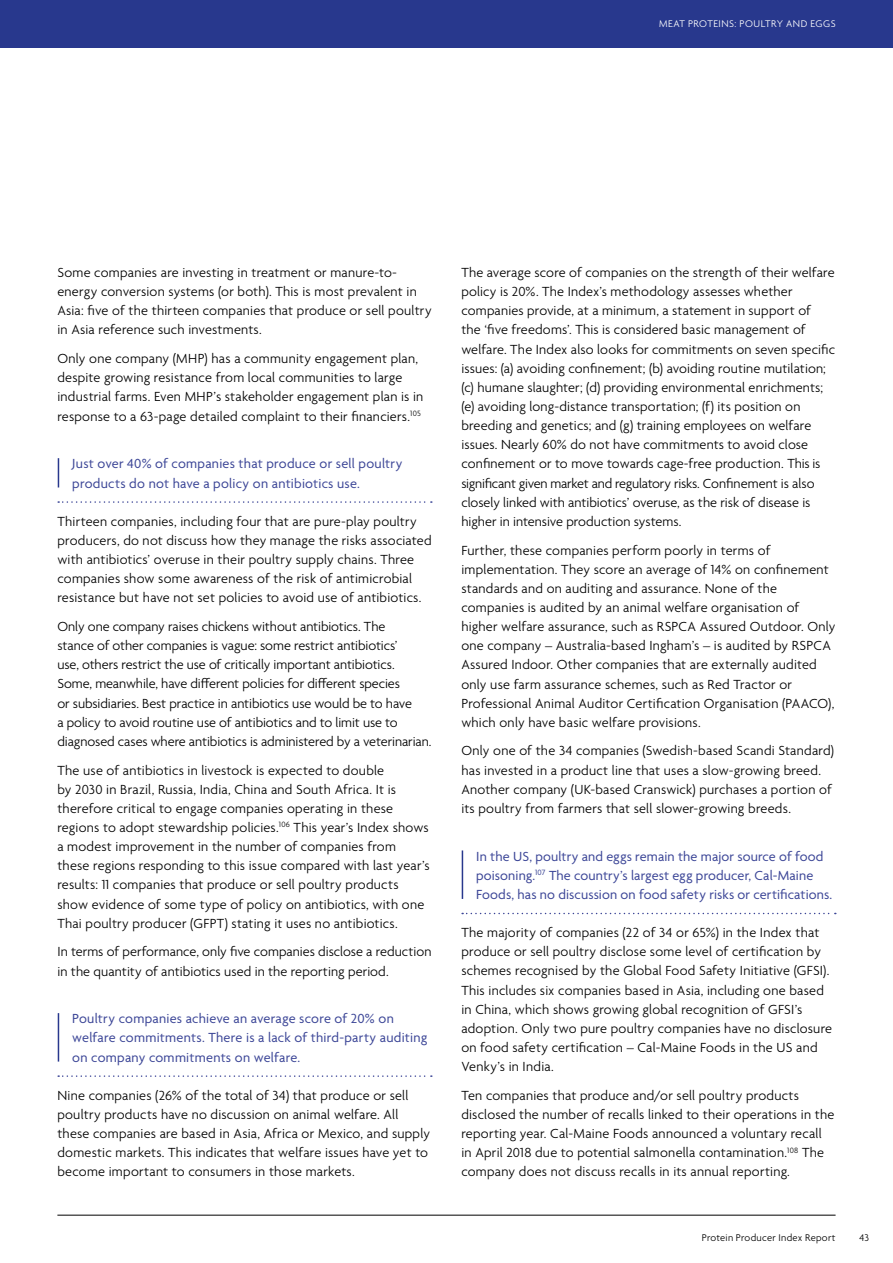
<style>
.page{position:relative;width:893px;height:1263px;background:#fff}
.page>*{position:absolute;margin:0;border:0;box-sizing:border-box;transform-origin:0 0}
.body{font:300 14.25px/19.2px "Agenda";letter-spacing:.015em;color:#000}
.body-2{font:300 14.25px/19.2px "Agenda";letter-spacing:-.005em;color:#000}
.discussion_points{font:14.25px/19.2px "Agenda";letter-spacing:.01em;color:#3c4697}
.t1{font:300 10.5px "Agenda";letter-spacing:.025em;color:#000}
.body-3{font:300 10.5px "Agenda";letter-spacing:.045em;color:#fff}
</style>
<div class="page">
<hr style="left:57px;top:1215px;width:779px;height:1px;background:#000">
<svg style="left:58px;top:458px;width:1px;height:29px"></svg>
<svg style="left:58px;top:501px;width:374px;height:2px"></svg>
<hr style="left:58px;top:1013px;width:1px;height:48px;background:#28388d">
<svg style="left:58px;top:1075px;width:374px;height:2px"></svg>
<div style="left:0;top:0;width:893px;height:48px;background:#28388d"></div>
<hr style="left:462px;top:850px;width:1px;height:49px;background:#28388d">
<svg style="left:462px;top:913px;width:374px;height:1px"></svg>
<p class="body-3" style="left:659px;top:18px;width:178px">MEAT PROTEINS: POULTRY AND EGGS</p>
<p class="body" style="left:57px;top:264px;width:376px">Some companies are investing in treatment or manure-to&shy;energy conversion systems (or both). This is most prevalent in Asia: five of the thirteen companies that produce or sell poultry in Asia reference such investments.</p>
<p class="body" style="left:57px;top:350px;width:367px">Only one company (MHP) has a community engagement plan, despite growing resistance from local communities to large industrial farms. Even MHP’s stakeholder engagement plan is in response to a 63-page detailed complaint to their financiers.<sup>105</sup></p>
<p class="discussion_points" style="left:72px;top:455px;width:332px">Just over 40% of companies that produce or sell poultry products do not have a policy on antibiotics use.</p>
<p class="body" style="left:57px;top:512px;width:376px">Thirteen companies, including four that are pure-play poultry producers, do not discuss how they manage the risks associated with antibiotics’ overuse in their poultry supply chains. Three companies show some awareness of the risk of antimicrobial resistance but have not set policies to avoid use of antibiotics.</p>
<p class="body-2" style="left:57px;top:618px;width:376px">Only one company raises chickens without antibiotics. The<br>stance of other companies is vague: some restrict antibiotics’<br>use, others restrict the use of critically important antibiotics.<br>Some, meanwhile, have different policies for different species<br>or subsidiaries. Best practice in antibiotics use would be to have<br>a policy to avoid routine use of antibiotics and to limit use to diagnosed cases where antibiotics is administered by a veterinarian.</p>
<p class="body" style="left:57px;top:761px;width:374px">The use of antibiotics in livestock is expected to double<br>by 2030 in Brazil, Russia, India, China and South Africa. It is therefore critical to engage companies operating in these regions to adopt stewardship policies.<sup>106</sup> This year’s Index shows a modest improvement in the number of companies from these regions responding to this issue compared with last year’s results: 11 companies that produce or sell poultry products show evidence of some type of policy on antibiotics, with one Thai poultry producer (GFPT) stating it uses no antibiotics.</p>
<p class="body" style="left:57px;top:943px;width:376px">In terms of performance, only five companies disclose a reduction in the quantity of antibiotics used in the reporting period.</p>
<p class="discussion_points" style="left:72px;top:1010px;width:356px">Poultry companies achieve an average score of 20% on welfare commitments. There is a lack of third-party auditing on company commitments on welfare.</p>
<p class="body" style="left:57px;top:1086px;width:374px">Nine companies (26% of the total of 34) that produce or sell poultry products have no discussion on animal welfare. All these companies are based in Asia, Africa or Mexico, and supply domestic markets. This indicates that welfare issues have yet to become important to consumers in those markets.</p>
<p class="body" style="left:461px;top:264px;width:375px">The average score of companies on the strength of their welfare policy is 20%. The Index’s methodology assesses whether companies provide, at a minimum, a statement in support of<br>the ‘five freedoms’. This is considered basic management of welfare. The Index also looks for commitments on seven specific issues: (a) avoiding confinement; (b) avoiding routine mutilation; (c) humane slaughter; (d) providing environmental enrichments; (e) avoiding long-distance transportation; (f) its position on breeding and genetics; and (g) training employees on welfare issues. Nearly 60% do not have commitments to avoid close confinement or to move towards cage-free production. This is significant given market and regulatory risks. Confinement is also closely linked with antibiotics’ overuse, as the risk of disease is higher in intensive production systems.</p>
<p class="body" style="left:461px;top:541px;width:376px">Further, these companies perform poorly in terms of implementation. They score an average of 14% on confinement standards and on auditing and assurance. None of the companies is audited by an animal welfare organisation of higher welfare assurance, such as RSPCA Assured Outdoor. Only one company – Australia-based Ingham’s – is audited by RSPCA Assured Indoor. Other companies that are externally audited only use farm assurance schemes, such as Red Tractor or Professional Animal Auditor Certification Organisation (PAACO), which only have basic welfare provisions.</p>
<p class="body" style="left:461px;top:742px;width:374px">Only one of the 34 companies (Swedish-based Scandi Standard) has invested in a product line that uses a slow-growing breed.<br>Another company (UK-based Cranswick) purchases a portion of its poultry from farmers that sell slower-growing breeds.</p>
<p class="discussion_points" style="left:476px;top:847px;width:358px">In the US, poultry and eggs remain the major source of food poisoning.<sup>107</sup> The country’s largest egg producer, Cal-Maine<br>Foods, has no discussion on food safety risks or certifications.</p>
<p class="body" style="left:461px;top:924px;width:372px">The majority of companies (22 of 34 or 65%) in the Index that produce or sell poultry disclose some level of certification by schemes recognised by the Global Food Safety Initiative (GFSI).<br>This includes six companies based in Asia, including one based in China, which shows growing global recognition of GFSI’s adoption. Only two pure poultry companies have no disclosure on food safety certification – Cal-Maine Foods in the US and Venky’s in India.</p>
<p class="body" style="left:461px;top:1086px;width:375px">Ten companies that produce and/or sell poultry products disclosed the number of recalls linked to their operations in the reporting year. Cal-Maine Foods announced a voluntary recall in April 2018 due to potential salmonella contamination.<sup>108</sup> The company does not discuss recalls in its annual reporting.</p>
<p class="t1" style="left:702px;top:1232px;width:135px">Protein Producer Index Report</p>
<p class="t1" style="left:859px;top:1232px;width:11px">43</p>
</div>
